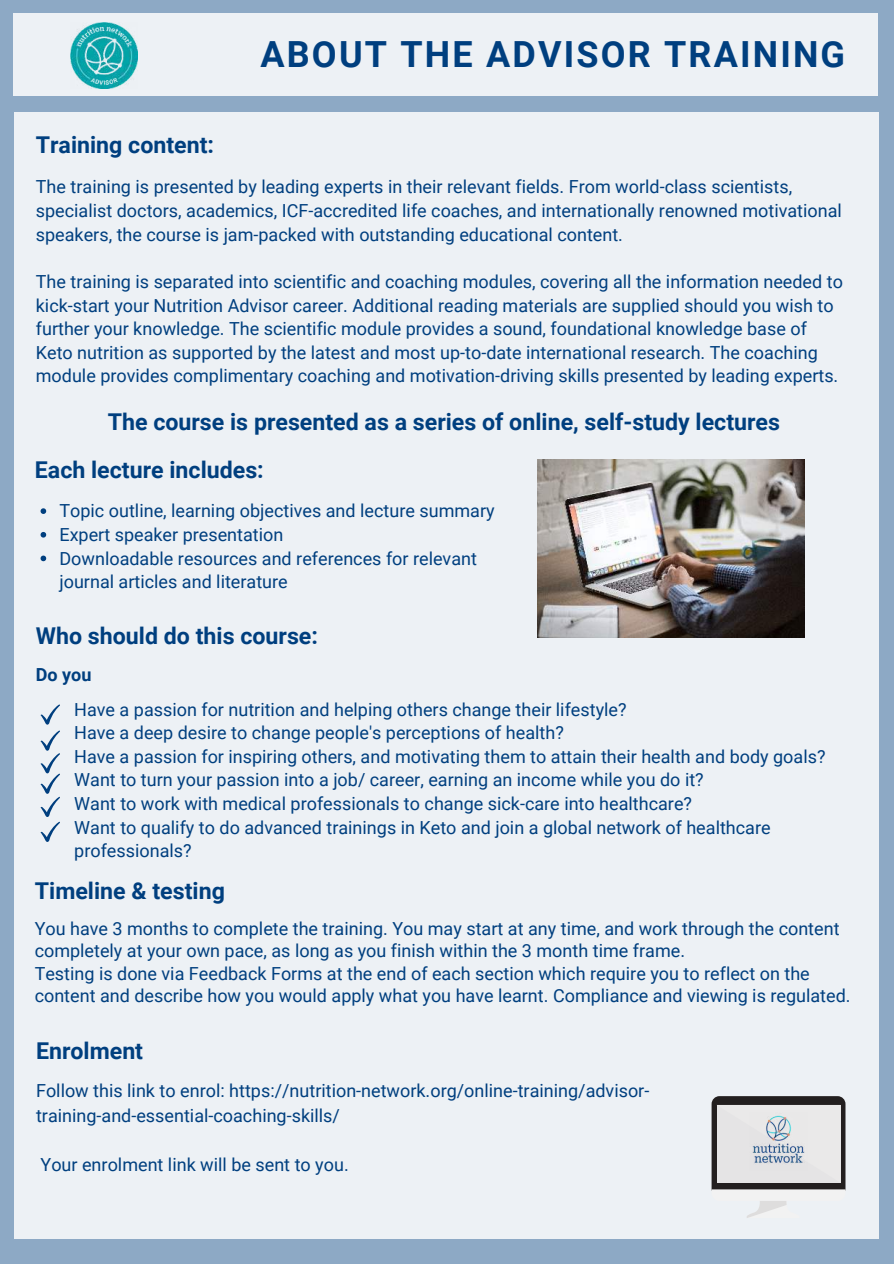
<style>
.page{position:relative;width:894px;height:1264px;background:#fff}
.page>*{position:absolute;margin:0;border:0;box-sizing:border-box;transform-origin:0 0}
.t1{font:700 36px "Roboto";letter-spacing:.06em;color:#003f7f}
.t2{font:700 23.1px "Roboto";color:#003f7f}
.t3{font:18px/23.7px "Roboto";color:#003f7f}
.t4{font:700 18px "Roboto";color:#003f7f}
</style>
<div class="page">
<div style="left:0;top:0;width:893px;height:1263px;background:#8da9c5"></div>
<div style="left:14px;top:13px;width:864px;height:83px;background:#edf1f5"></div>
<div style="left:14px;top:112px;width:863px;height:1126px;background:#edf1f5"></div>
<img style="left:537px;top:460px;width:267px;height:178px">
<svg style="left:711px;top:1096px;width:134px;height:122px"></svg>
<svg style="left:40px;top:730px;width:20px;height:111px"></svg>
<svg style="left:40px;top:704px;width:20px;height:20px"></svg>
<img style="left:749px;top:1112px;width:58px;height:57px">
<svg style="left:41px;top:508px;width:5px;height:6px"></svg>
<svg style="left:41px;top:532px;width:5px;height:5px"></svg>
<svg style="left:41px;top:555px;width:5px;height:6px"></svg>
<img style="left:71px;top:22px;width:66px;height:67px">
<h1 class="t1" style="left:260px;top:29px;width:586px">ABOUT THE ADVISOR TRAINING</h1>
<p class="t2" style="left:36px;top:129px;width:180px">Training content:</p>
<p class="t3" style="left:36px;top:174px;width:807px">The training is presented by leading experts in their relevant fields. From world-class scientists, specialist doctors, academics, ICF-accredited life coaches, and internationally renowned motivational speakers, the course is jam-packed with outstanding educational content.</p>
<p class="t3" style="left:36px;top:269px;width:808px">The training is separated into scientific and coaching modules, covering all the information needed to kick-start your Nutrition Advisor career. Additional reading materials are supplied should you wish to further your knowledge. The scientific module provides a sound, foundational knowledge base of Keto nutrition as supported by the latest and most up-to-date international research. The coaching module provides complimentary coaching and motivation-driving skills presented by leading experts.</p>
<p class="t2" style="left:108px;top:406px;width:673px">The course is presented as a series of online, self-study lectures</p>
<p class="t2" style="left:35px;top:453px;width:230px">Each lecture includes:</p>
<p class="t3" style="left:59px;top:498px;width:436px">Topic outline, learning objectives and lecture summary Expert speaker presentation<br>Downloadable resources and references for relevant journal articles and literature</p>
<p class="t2" style="left:36px;top:619px;width:283px">Who should do this course:</p>
<p class="t4" style="left:36px;top:662px;width:57px">Do you</p>
<p class="t3" style="left:74px;top:696px;width:752px">Have a passion for nutrition and helping others change their lifestyle?<br>Have a deep desire to change people's perceptions of health?<br>Have a passion for inspiring others, and motivating them to attain their health and body goals?<br>Want to turn your passion into a job/ career, earning an income while you do it?<br>Want to work with medical professionals to change sick-care into healthcare?<br>Want to qualify to do advanced trainings in Keto and join a global network of healthcare professionals?</p>
<p class="t2" style="left:35px;top:874px;width:191px">Timeline &amp; testing</p>
<p class="t3" style="left:35px;top:916px;width:817px;line-height:22.5px">You have 3 months to complete the training. You may start at any time, and work through the content completely at your own pace, as long as you finish within the 3 month time frame.<br>Testing is done via Feedback Forms at the end of each section which require you to reflect on the content and describe how you would apply what you have learnt. Compliance and viewing is regulated.</p>
<p class="t2" style="left:36px;top:1034px;width:109px">Enrolment</p>
<p class="t3" style="left:36px;top:1077px;width:614px;line-height:24.8px">Follow this link to enrol: https://nutrition-network.org/online-training/advisor&shy;training-and-essential-coaching-skills/</p>
<p class="t3" style="left:41px;top:1152px;width:309px">Your enrolment link will be sent to you.</p>
</div>
